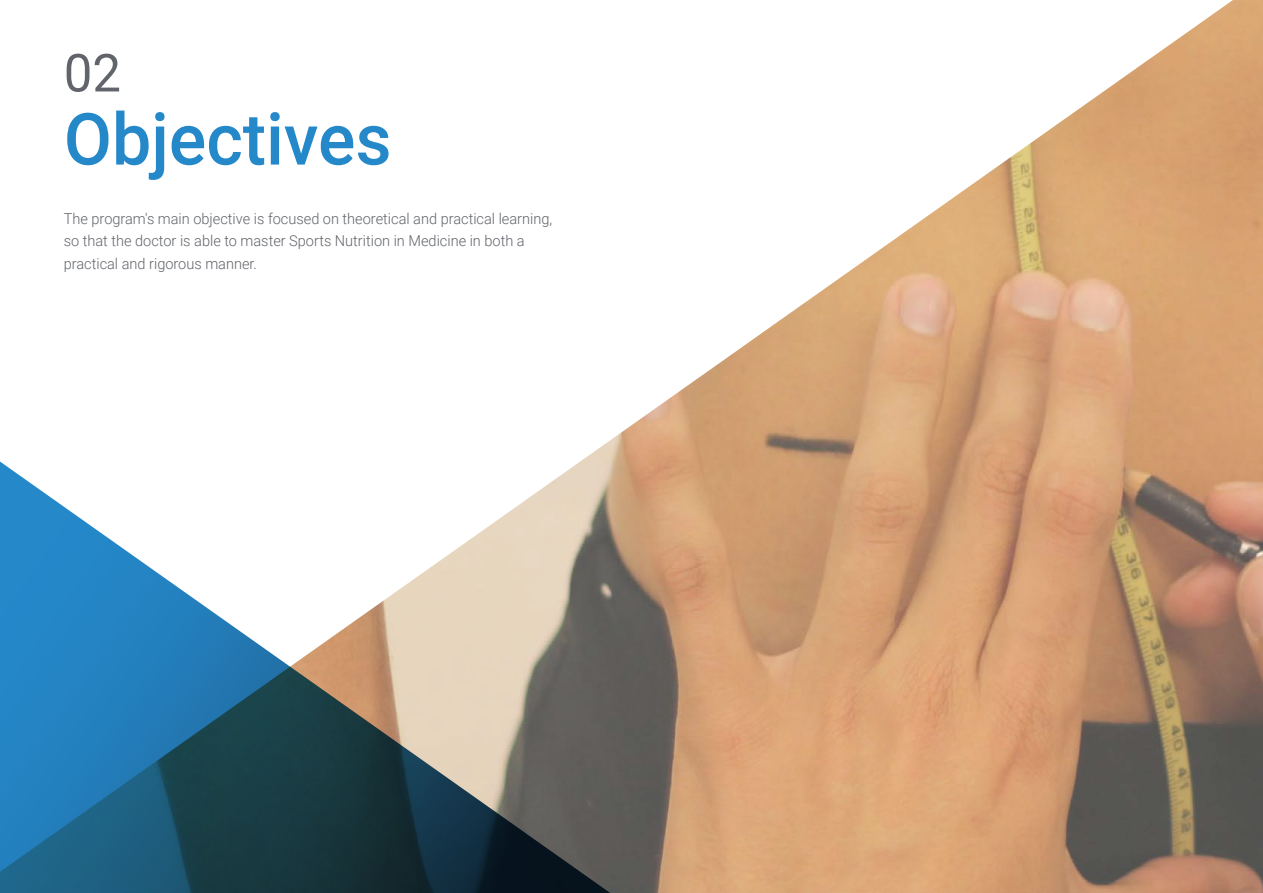
<style>
.page{position:relative;width:1263px;height:893px;background:#fff}
.page>*{position:absolute;margin:0;border:0;box-sizing:border-box;transform-origin:0 0}
.t1{font:500 72px "Roboto";color:#2488c9}
.t2{font:52.5px "Roboto";color:#61646a}
.t3{font:300 15px/22.5px "Roboto";color:#61646a}
</style>
<div class="page">
<img style="left:602px;top:0;width:661px;height:893px">
<svg style="left:0;top:446px;width:640px;height:447px"></svg>
<h2 class="t2" style="left:64px;top:36px;width:59px">02</h2>
<h1 class="t1" style="left:64px;top:89px;width:329px">Objectives</h1>
<p class="t3" style="left:64px;top:207px;width:490px">The program's main objective is focused on theoretical and practical learning, so that the doctor is able to master Sports Nutrition in Medicine in both a practical and rigorous manner.</p>
</div>
